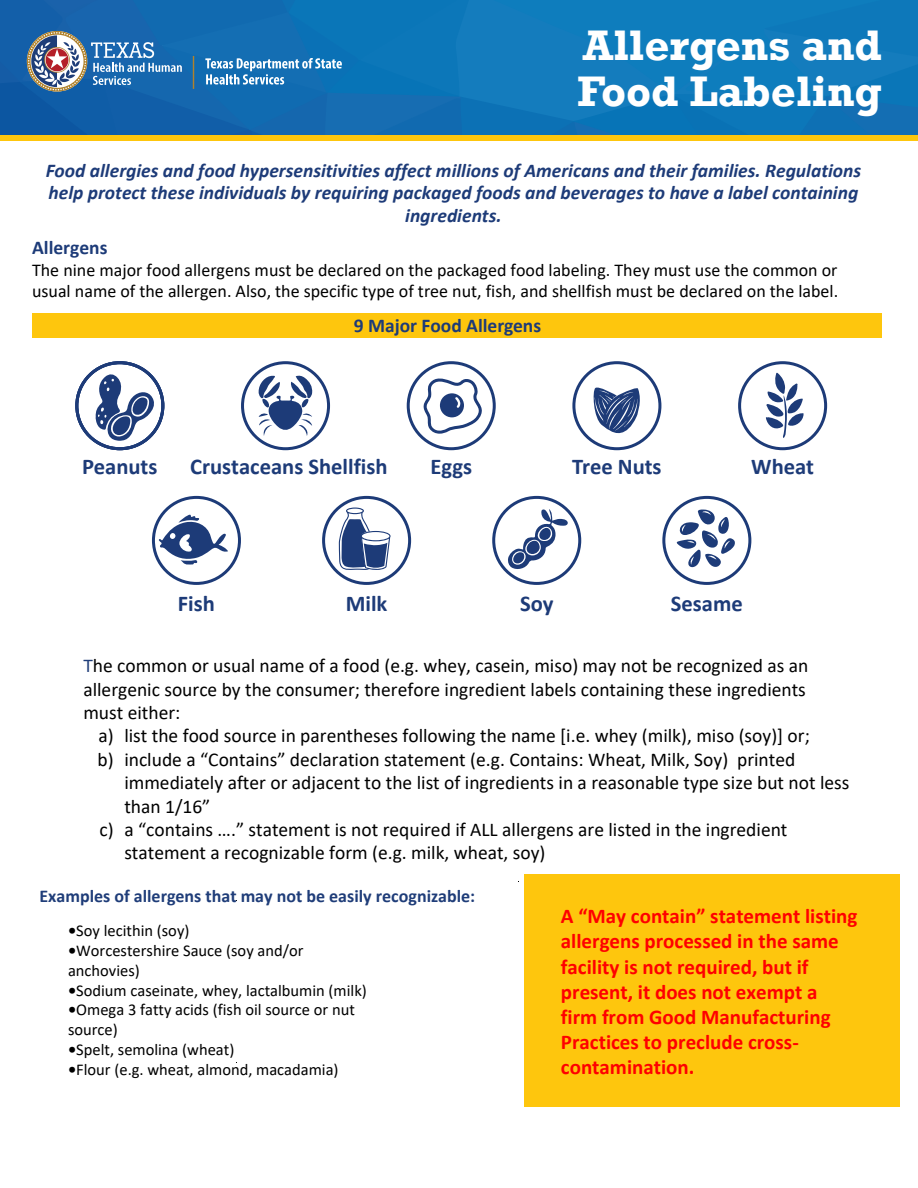
<style>
.page{position:relative;width:918px;height:1188px;background:#fff}
.page>*{position:absolute;margin:0;border:0;box-sizing:border-box;transform-origin:0 0}
.t1{font:700 43.8px/46.5px "Rockwell";color:#fff}
.t2{font:700 22.65px "Calibri";color:#1d3b78}
.t3{font:700 21px/25.2px "Calibri";color:#f00}
.t4{font:19.5px/23.4px "Calibri";color:#000}
.t5{font:italic 700 19.5px/22.5px "Calibri";color:#1d3b78;text-align:center}
.t6{font:700 19.5px "Calibri";color:#1d3b78}
.t7{font:18px/21.3px "Calibri";color:#000}
.t8{font:700 18px "Calibri";color:#1f3d79}
.t9{font:16.5px/19.8px "Calibri";color:#000}
.s1{color:#1f3d79}
.s2{font-weight:700}
</style>
<div class="page">
<div style="left:0;top:136px;width:918px;height:5px;background:#fec60d"></div>
<svg style="left:0;top:0;width:918px;height:136px;background:#1975b4"></svg>
<div style="left:33px;top:314px;width:849px;height:24px;background:#fec60d"></div>
<div style="left:524px;top:874px;width:375px;height:233px;background:#fec60d"></div>
<div style="left:407px;top:361px;width:89px;height:89px;border:3px solid #1d3b78;border-radius:50%"></div>
<svg style="left:423px;top:374px;width:60px;height:60px"></svg>
<svg style="left:766px;top:372px;width:38px;height:66px"></svg>
<div style="left:241px;top:361px;width:89px;height:89px;border:3px solid #1d3b78;border-radius:50%"></div>
<svg style="left:259px;top:375px;width:54px;height:61px"></svg>
<svg style="left:95px;top:373px;width:60px;height:68px"></svg>
<div style="left:152px;top:496px;width:89px;height:89px;border:3px solid #1d3b78;border-radius:50%"></div>
<svg style="left:158px;top:514px;width:70px;height:52px"></svg>
<div style="left:322px;top:496px;width:89px;height:89px;border:3px solid #1d3b78;border-radius:50%"></div>
<svg style="left:339px;top:508px;width:52px;height:62px"></svg>
<div style="left:492px;top:496px;width:89px;height:89px;border:3px solid #1d3b78;border-radius:50%"></div>
<svg style="left:508px;top:509px;width:60px;height:62px"></svg>
<div style="left:662px;top:496px;width:89px;height:89px;border:3px solid #1d3b78;border-radius:50%"></div>
<svg style="left:676px;top:510px;width:59px;height:57px"></svg>
<div style="left:75px;top:361px;width:89px;height:89px;border:3px solid #1d3b78;border-radius:50%"></div>
<div style="left:738px;top:361px;width:89px;height:89px;border:3px solid #1d3b78;border-radius:50%"></div>
<div style="left:572px;top:361px;width:89px;height:89px;border:3px solid #1d3b78;border-radius:50%"></div>
<svg style="left:593px;top:387px;width:50px;height:52px"></svg>
<h1 class="t1" style="left:577px;top:22px;width:306px">Allergens and<br>Food Labeling</h1>
<p class="t5" style="left:46px;top:158px;width:817px">Food allergies and food hypersensitivities affect millions of Americans and their families. Regulations help protect these individuals by requiring packaged foods and beverages to have a label containing ingredients.</p>
<p class="t6" style="left:32px;top:234px;width:77px">Allergens</p>
<p class="t7" style="left:32px;top:259px;width:808px">The nine major food allergens must be declared on the packaged food labeling. They must use the common or usual name of the allergen. Also, the specific type of tree nut, fish, and shellfish must be declared on the label.</p>
<p class="t6" style="left:354px;top:312px;width:189px">9 Major Food Allergens</p>
<p class="t2" style="left:82px;top:451px;width:77px">Peanuts</p>
<p class="t2" style="left:190px;top:451px;width:199px">Crustaceans Shellfish</p>
<p class="t2" style="left:430px;top:451px;width:43px">Eggs</p>
<p class="t2" style="left:572px;top:451px;width:91px">Tree Nuts</p>
<p class="t2" style="left:751px;top:451px;width:64px">Wheat</p>
<p class="t2" style="left:178px;top:588px;width:39px">Fish</p>
<p class="t2" style="left:346px;top:588px;width:43px">Milk</p>
<p class="t2" style="left:520px;top:588px;width:35px">Soy</p>
<p class="t2" style="left:671px;top:588px;width:73px">Sesame</p>
<p class="t4" style="left:83px;top:654px;width:727px"><span class="s1">T</span>he common or usual name of a food (e.g. whey, casein, miso) may not be recognized as an allergenic source by the consumer; therefore ingredient labels containing these ingredients must either:</p>
<p class="t4" style="left:98px;top:724px;width:713px">a) list the food source in parentheses following the name [i.e. whey (milk), miso (soy)] or;</p>
<p class="t4" style="left:97px;top:747px;width:699px">b) include a “Contains” declaration statement (e.g. Contains: Wheat, Milk, Soy) printed</p>
<p class="t4" style="left:124px;top:771px;width:727px">immediately after or adjacent to the list of ingredients in a reasonable type size but not less</p>
<p class="t4" style="left:124px;top:794px;width:88px">than 1/16”</p>
<p class="t4" style="left:99px;top:817px;width:690px">c) a “contains ….” statement is not required if ALL allergens are listed in the ingredient</p>
<p class="t4" style="left:124px;top:841px;width:423px">statement a recognizable form (e.g. milk, wheat, soy)</p>
<p class="t8" style="left:39px;top:883px;width:437px">Examples of allergens that may not be easily recognizable:</p>
<p class="t3" style="left:561px;top:903px;width:298px">A “May contain” statement listing allergens processed in the same facility is not required, but if present, it does not exempt a firm from Good Manufacturing<br>Practices to preclude cross&shy;contamination.</p>
<p class="t9" style="left:68px;top:920px;width:123px"><span class="s2">•</span>Soy lecithin (soy)</p>
<p class="t9" style="left:68px;top:940px;width:237px"><span class="s2">•</span>Worcestershire Sauce (soy and/or anchovies)</p>
<p class="t9" style="left:68px;top:980px;width:300px"><span class="s2">•</span>Sodium caseinate, whey, lactalbumin (milk)</p>
<p class="t9" style="left:68px;top:1000px;width:288px"><span class="s2">•</span>Omega 3 fatty acids (fish oil source or nut source)</p>
<p class="t9" style="left:68px;top:1039px;width:168px"><span class="s2">•</span>Spelt, semolina (wheat)</p>
<p class="t9" style="left:68px;top:1059px;width:272px"><span class="s2">•</span>Flour (e.g. wheat, almond, macadamia)</p>
</div>
